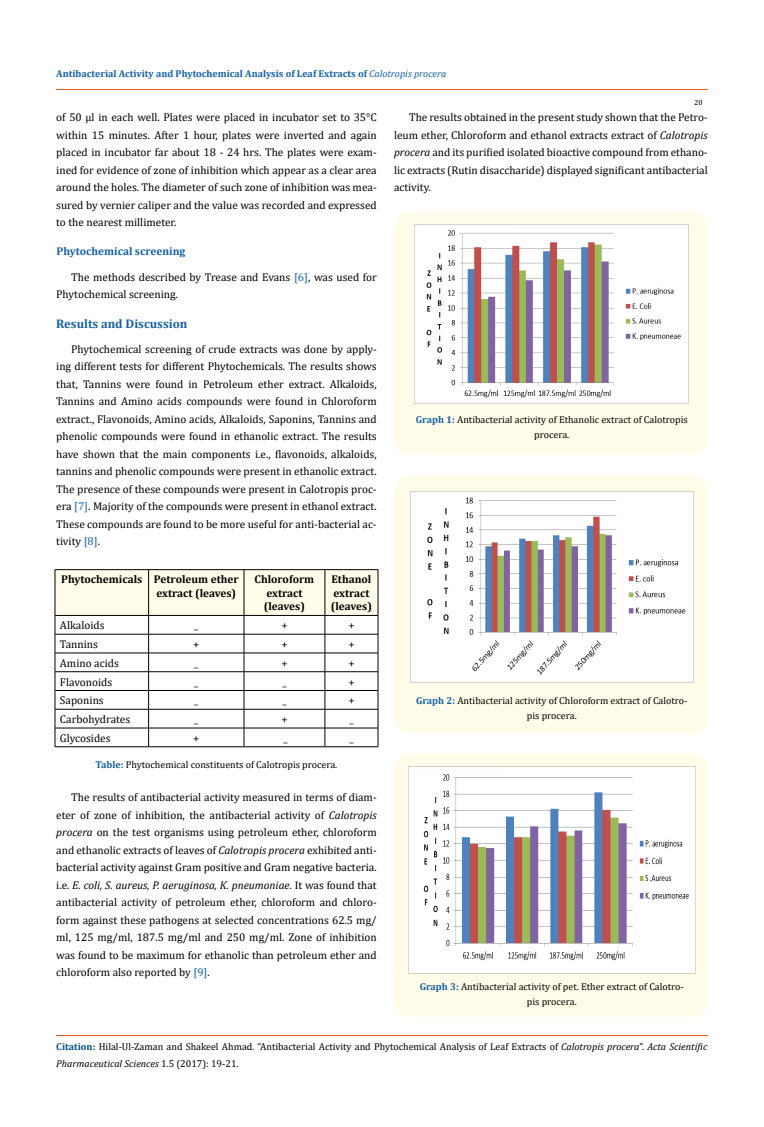
<style>
.page{position:relative;width:764px;height:1127px;background:#fff}
.page>*{position:absolute;margin:0;border:0;box-sizing:border-box;transform-origin:0 0}
.t1{font:700 12.5px "Cambria";color:#1560a6}
.t2{font:11.25px/17.5px "Cambria";color:#000;text-align:justify}
.t3{font:700 11.25px/13.5px "Cambria";color:#000;text-align:right}
.t4{font:700 11.25px "Cambria";color:#1560a6}
.t5{font:10px/15px "Cambria";color:#000;text-align:center}
.t6{font:700 10px "Cambria";color:#1560a6}
.t7{font:7.5px "Cambria";color:#000}
.s1{font-weight:400;font-style:italic}
.s2{color:#1560a6}
.s3{font-weight:700;color:#1560a6}
.s4{font-style:italic}
.s5{font-weight:700;color:#035089}
</style>
<div class="page">
<svg style="left:55px;top:569px;width:324px;height:177px"></svg>
<hr style="left:55px;top:746px;width:94px;height:1px;background:#000">
<hr style="left:149px;top:746px;width:95px;height:1px;background:#000">
<hr style="left:244px;top:746px;width:81px;height:1px;background:#000">
<hr style="left:325px;top:746px;width:53px;height:1px;background:#000">
<div style="left:394px;top:212px;width:314px;height:242px;background:#fffde9;border-radius:15px"></div>
<img style="left:414px;top:225px;width:274px;height:178px">
<div style="left:394px;top:475px;width:314px;height:258px;background:#fffde9;border-radius:15px"></div>
<img style="left:410px;top:491px;width:283px;height:191px">
<div style="left:394px;top:753px;width:314px;height:263px;background:#fffde9;border-radius:15px"></div>
<img style="left:409px;top:766px;width:286px;height:207px">
<hr style="left:56px;top:90px;width:652px;height:1px;background:#e05d1a">
<hr style="left:56px;top:1035px;width:652px;height:1px;background:#e05d1a">
<p class="t6" style="left:56px;top:67px;width:392px">Antibacterial Activity and Phytochemical Analysis of Leaf Extracts of <span class="s1">Calotropis procera</span></p>
<p class="t7" style="left:694px;top:98px;width:10px">20</p>
<p class="t2" style="left:56px;top:108px;width:322px">of 50 μl in each well. Plates were placed in incubator set to 35°C within 15 minutes. After 1 hour, plates were inverted and again placed in incubator far about 18 - 24 hrs. The plates were exam&shy;ined for evidence of zone of inhibition which appear as a clear area around the holes. The diameter of such zone of inhibition was mea&shy;sured by vernier caliper and the value was recorded and expressed to the nearest millimeter.</p>
<p class="t4" style="left:57px;top:243px;width:130px">Phytochemical screening</p>
<p class="t2" style="left:56px;top:268px;width:322px;text-indent:15px">The methods described by Trease and Evans <span class="s2">[6]</span>, was used for<br>Phytochemical screening.</p>
<p class="t1" style="left:56px;top:315px;width:133px">Results and Discussion</p>
<p class="t2" style="left:56px;top:340px;width:322px;text-indent:15px">Phytochemical screening of crude extracts was done by apply&shy;ing different tests for different Phytochemicals. The results shows that, Tannins were found in Petroleum ether extract. Alkaloids, Tannins and Amino acids compounds were found in Chloroform extract., Flavonoids, Amino acids, Alkaloids, Saponins, Tannins and phenolic compounds were found in ethanolic extract. The results have shown that the main components i.e., flavonoids, alkaloids, tannins and phenolic compounds were present in ethanolic extract.<br>The presence of these compounds were present in Calotropis proc&shy;era <span class="s2">[7]</span>. Majority of the compounds were present in ethanol extract.<br>These compounds are found to be more useful for anti-bacterial ac&shy;tivity <span class="s2">[8]</span>.</p>
<p class="t3" style="left:61px;top:572px;width:179px">Phytochemicals Petroleum ether extract (leaves)</p>
<p class="t3" style="left:255px;top:572px;width:61px;text-align:center">Chloroform extract (leaves)</p>
<p class="t3" style="left:331px;top:572px;width:43px;text-align:left">Ethanol extract (leaves)</p>
<p class="t2" style="left:60px;top:616px;width:46px">Alkaloids</p>
<p class="t2" style="left:194px;top:616px;width:6px">_</p>
<p class="t2" style="left:281px;top:616px;width:8px">+</p>
<p class="t2" style="left:348px;top:616px;width:8px">+</p>
<p class="t2" style="left:60px;top:635px;width:40px">Tannins</p>
<p class="t2" style="left:193px;top:635px;width:8px">+</p>
<p class="t2" style="left:281px;top:635px;width:8px">+</p>
<p class="t2" style="left:348px;top:635px;width:8px">+</p>
<p class="t2" style="left:60px;top:654px;width:60px">Amino acids</p>
<p class="t2" style="left:194px;top:654px;width:6px">_</p>
<p class="t2" style="left:281px;top:654px;width:8px">+</p>
<p class="t2" style="left:348px;top:654px;width:8px">+</p>
<p class="t2" style="left:60px;top:672px;width:54px">Flavonoids</p>
<p class="t2" style="left:194px;top:672px;width:6px">_</p>
<p class="t2" style="left:282px;top:672px;width:6px">_</p>
<p class="t2" style="left:60px;top:691px;width:45px">Saponins</p>
<p class="t2" style="left:194px;top:691px;width:6px">_</p>
<p class="t2" style="left:282px;top:691px;width:6px">_</p>
<p class="t2" style="left:60px;top:710px;width:72px">Carbohydrates</p>
<p class="t2" style="left:194px;top:710px;width:6px">_</p>
<p class="t2" style="left:281px;top:710px;width:8px">+</p>
<p class="t2" style="left:348px;top:672px;width:8px">+</p>
<p class="t2" style="left:348px;top:691px;width:8px">+</p>
<p class="t2" style="left:349px;top:710px;width:6px">_</p>
<p class="t2" style="left:60px;top:729px;width:52px">Glycosides</p>
<p class="t2" style="left:193px;top:729px;width:8px">+</p>
<p class="t2" style="left:284px;top:729px;width:6px">_</p>
<p class="t2" style="left:349px;top:729px;width:6px">_</p>
<p class="t5" style="left:96px;top:756px;width:243px"><span class="s3">Table:</span> Phytochemical constituents of Calotropis procera.</p>
<p class="t2" style="left:56px;top:788px;width:322px;text-indent:15px">The results of antibacterial activity measured in terms of diam&shy;eter of zone of inhibition, the antibacterial activity of <span class="s4">Calotropis procera</span> on the test organisms using petroleum ether, chloroform and ethanolic extracts of leaves of <span class="s4">Calotropis procera</span> exhibited anti&shy;bacterial activity against Gram positive and Gram negative bacteria. i.e. <span class="s4">E. coli, S. aureus, P. aeruginosa, K. pneumoniae</span>. It was found that antibacterial activity of petroleum ether, chloroform and chloro&shy;form against these pathogens at selected concentrations 62.5 mg/ ml, 125 mg/ml, 187.5 mg/ml and 250 mg/ml. Zone of inhibition was found to be maximum for ethanolic than petroleum ether and chloroform also reported by <span class="s2">[9]</span>.</p>
<p class="t2" style="left:394px;top:109px;width:315px;text-indent:15px">The results obtained in the present study shown that the Petro&shy;leum ether, Chloroform and ethanol extracts extract of <span class="s4">Calotropis procera</span> and its purified isolated bioactive compound from ethano&shy;lic extracts (Rutin disaccharide) displayed significant antibacterial activity.</p>
<p class="t5" style="left:416px;top:412px;width:273px"><span class="s3">Graph 1:</span> Antibacterial activity of Ethanolic extract of Calotropis procera.</p>
<p class="t5" style="left:416px;top:693px;width:273px"><span class="s3">Graph 2:</span> Antibacterial activity of Chloroform extract of Calotro&shy;pis procera.</p>
<p class="t5" style="left:420px;top:978px;width:266px"><span class="s3">Graph 3:</span> Antibacterial activity of pet. Ether extract of Calotro&shy;pis procera.</p>
<p class="t5" style="left:56px;top:1037px;width:652px;line-height:17.5px;text-align:left"><span class="s5">Citation:</span> Hilal-Ul-Zaman and Shakeel Ahmad<span class="s4">.</span> “Antibacterial Activity and Phytochemical Analysis of Leaf Extracts of <span class="s4">Calotropis procera</span>”. <span class="s4">Acta Scientific<br>Pharmaceutical Sciences</span> 1.5 (2017): 19-21.</p>
</div>
